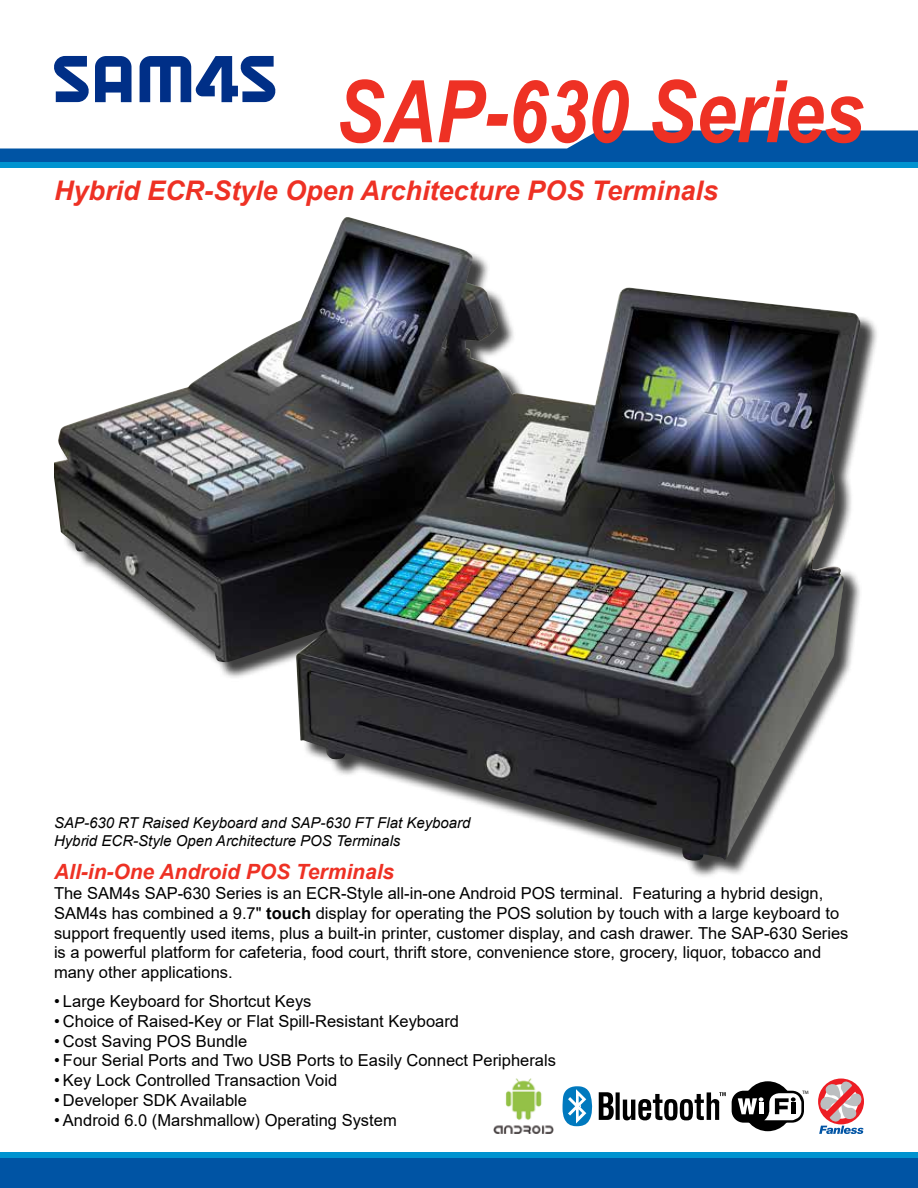
<style>
.page{position:relative;width:918px;height:1188px;background:#fff}
.page>*{position:absolute;margin:0;border:0;box-sizing:border-box;transform-origin:0 0}
.t1{font:italic 700 86.4px "Arial";color:#ee3124;scale:.83 1}
.t2{font:italic 700 27px "Arial";color:#ee3124}
.t3{font:italic 700 21px "Arial";color:#ee3124}
.t4{font:16.5px/19.8px "Arial";color:#000}
.t5{font:italic 15px/18px "Arial";color:#000}
.t6{font:4.8px "Myriad Pro";color:#000}
.s1{font-weight:700}
</style>
<div class="page">
<svg style="left:0;top:131px;width:918px;height:31px"></svg>
<div style="left:0;top:162px;width:918px;height:6px;background:#0093d0"></div>
<div style="left:0;top:1152px;width:918px;height:36px;background:#0054a4"></div>
<div style="left:0;top:1152px;width:918px;height:6px;background:#0093d0"></div>
<svg style="left:818px;top:1079px;width:46px;height:55px"></svg>
<div style="left:732px;top:1091px;width:72px;height:32px;background:#000;border-radius:12px"></div>
<div style="left:743px;top:1081px;width:50px;height:50px;background:#000;border-radius:50%"></div>
<svg style="left:738px;top:1093px;width:63px;height:27px"></svg>
<svg style="left:599px;top:1092px;width:127px;height:29px"></svg>
<svg style="left:563px;top:1086px;width:30px;height:40px"></svg>
<img style="left:493px;top:1079px;width:61px;height:55px">
<div style="left:56px;top:220px;width:823px;height:659px;background:#000;opacity:.75"></div>
<img style="left:54px;top:217px;width:807px;height:644px">
<div style="left:29px;top:791px;width:467px;height:83px;background:#fff"></div>
<svg style="left:54px;top:56px;width:221px;height:46px"></svg>
<h1 class="t1" style="left:336px;top:54px;width:638px">SAP-630 Series</h1>
<h2 class="t2" style="left:54px;top:172px;width:666px">Hybrid ECR-Style Open Architecture POS Terminals</h2>
<p class="t5" style="left:54px;top:814px;width:418px">SAP-630 RT Raised Keyboard and SAP-630 FT Flat Keyboard<br>Hybrid ECR-Style Open Architecture POS Terminals</p>
<p class="t3" style="left:54px;top:858px;width:342px">All-in-One Android POS Terminals</p>
<p class="t4" style="left:54px;top:883px;width:796px">The SAM4s SAP-630 Series is an ECR-Style all-in-one Android POS terminal. Featuring a hybrid design, SAM4s has combined a 9.7" <span class="s1">touch</span> display for operating the POS solution by touch with a large keyboard to support frequently used items, plus a built-in printer, customer display, and cash drawer. The SAP-630 Series is a powerful platform for cafeteria, food court, thrift store, convenience store, grocery, liquor, tobacco and many other applications.</p>
<p class="t4" style="left:54px;top:991px;width:259px">• Large Keyboard for Shortcut Keys</p>
<p class="t4" style="left:54px;top:1011px;width:407px">• Choice of Raised-Key or Flat Spill-Resistant Keyboard</p>
<p class="t4" style="left:54px;top:1031px;width:195px">• Cost Saving POS Bundle</p>
<p class="t4" style="left:54px;top:1051px;width:504px">• Four Serial Ports and Two USB Ports to Easily Connect Peripherals</p>
<p class="t4" style="left:54px;top:1070px;width:285px">• Key Lock Controlled Transaction Void</p>
<p class="t4" style="left:54px;top:1090px;width:195px">• Developer SDK Available</p>
<p class="t4" style="left:54px;top:1110px;width:344px">• Android 6.0 (Marshmallow) Operating System</p>
<p class="t6" style="left:803px;top:1090px;width:8px">TM</p>
</div>
